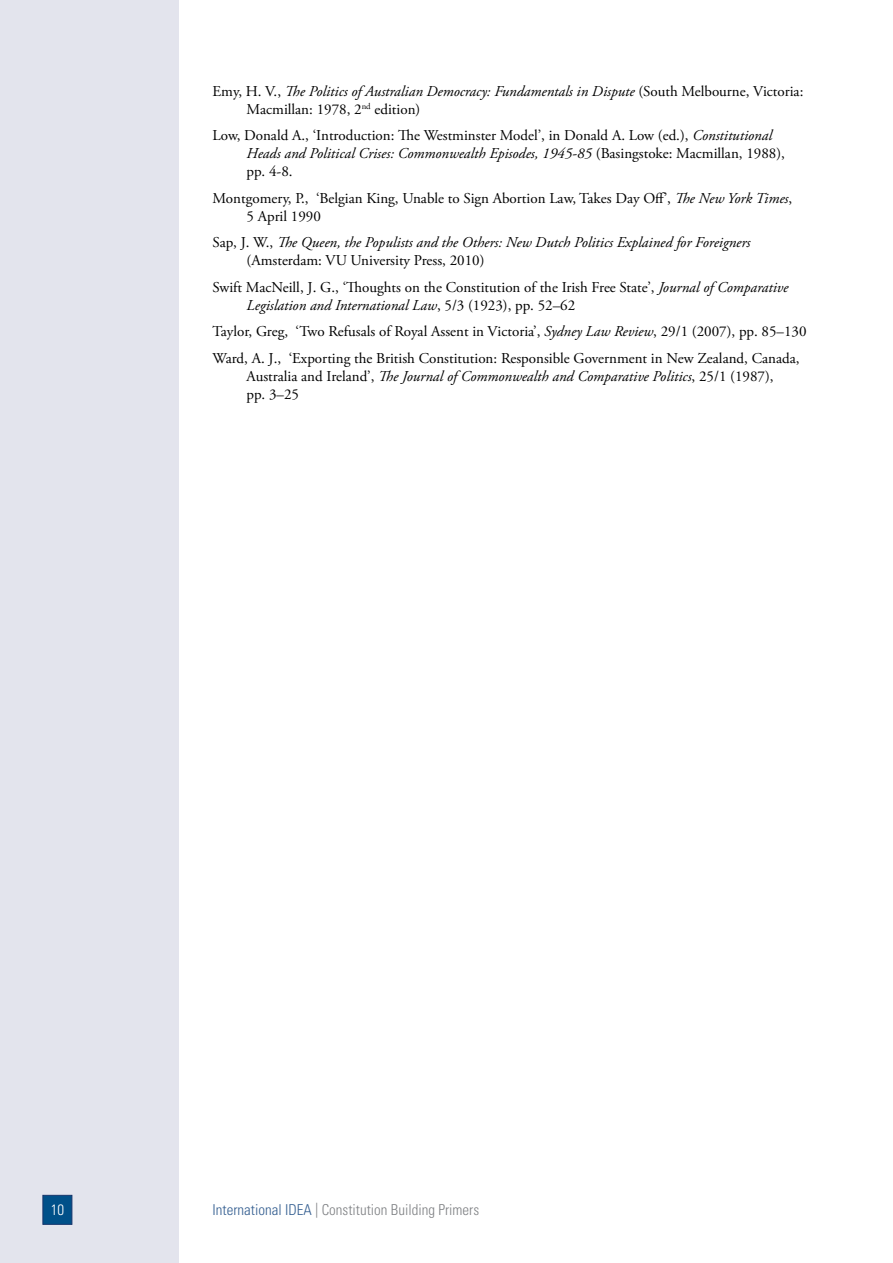
<style>
.page{position:relative;width:893px;height:1263px;background:#fff}
.page>*{position:absolute;margin:0;border:0;box-sizing:border-box;transform-origin:0 0}
.t1{font:15px/18px "Adobe Garamond Pro";color:#000}
.t2{font:italic 15px/18px "Adobe Garamond Pro";color:#000}
.t3{font:300 condensed 15px "Univers LT Std";color:#808285}
.t4{font:300 condensed 15px "Univers LT Std";color:#fff}
.s1{font-style:italic}
.s2{font-style:normal}
.s3{color:#355f91}
</style>
<div class="page">
<div style="left:0;top:0;width:179px;height:1263px;background:#e3e4ed"></div>
<div style="left:43px;top:1195px;width:29px;height:30px;background:#005089;border:1px solid #17366d"></div>
<p class="t1" style="left:247px;top:83px;width:558px;text-indent:-34px">Emy, H. V., <span class="s1">The Politics of Australian Democracy: Fundamentals in Dispute</span> (South Melbourne, Victoria:<br>Macmillan: 1978, 2<sup>nd</sup> edition)</p>
<p class="t1" style="left:247px;top:127px;width:540px;text-indent:-34px">Low, Donald A., ‘Introduction: The Westminster Model’, in Donald A. Low (ed.), <span class="s1">Constitutional<br>Heads and Political Crises: Commonwealth Episodes, 1945-85</span> (Basingstoke: Macmillan, 1988), pp. 4-8.</p>
<p class="t1" style="left:247px;top:190px;width:547px;text-indent:-34px">Montgomery, P., ‘Belgian King, Unable to Sign Abortion Law, Takes Day Off’, <span class="s1">The New York Times</span>,<br>5 April 1990</p>
<p class="t2" style="left:247px;top:234px;width:505px;text-indent:-34px"><span class="s2">Sap, J. W.,</span> The Queen, the Populists and the Others: New Dutch Politics Explained for Foreigners <span class="s2">(Amsterdam: VU University Press, 2010)</span></p>
<p class="t1" style="left:247px;top:279px;width:543px;text-indent:-34px">Swift MacNeill, J. G., ‘Thoughts on the Constitution of the Irish Free State’, <span class="s1">Journal of Comparative<br>Legislation and International Law</span>, 5/3 (1923), pp. 52–62</p>
<p class="t1" style="left:213px;top:319px;width:595px;line-height:26.5px">Taylor, Greg, ‘Two Refusals of Royal Assent in Victoria’, <span class="s1">Sydney Law Review</span>, 29/1 (2007), pp. 85–130<br>Ward, A. J., ‘Exporting the British Constitution: Responsible Government in New Zealand, Canada,</p>
<p class="t2" style="left:247px;top:368px;width:528px"><span class="s2">Australia and Ireland’,</span> The Journal of Commonwealth and Comparative Politics<span class="s2">, 25/1 (1987), pp. 3–25</span></p>
<p class="t4" style="left:51px;top:1201px;width:15px">10</p>
<p class="t3" style="left:213px;top:1201px;width:268px"><span class="s3">International IDEA</span> | Constitution Building Primers</p>
</div>
